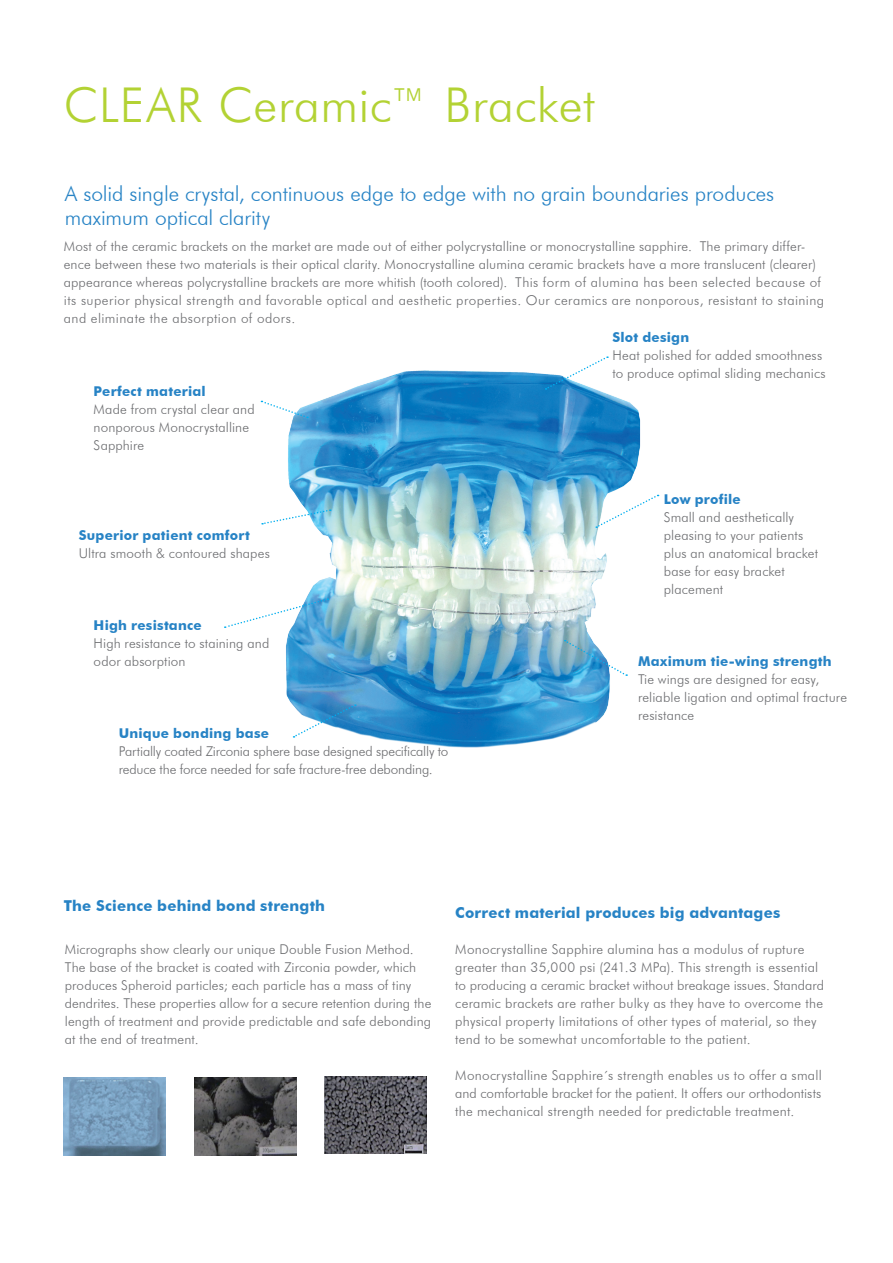
<style>
.page{position:relative;width:893px;height:1263px;background:#fff}
.page>*{position:absolute;margin:0;border:0;box-sizing:border-box;transform-origin:0 0}
.t1{font:300 48px "Futura BT";color:#b3d234}
.t2{font:300 21px/24px "Futura BT";letter-spacing:-.005em;color:#2783c5}
.t3{font:700 15px "Futura BT";letter-spacing:.01em;color:#2783c5}
.t4{font:300 13.5px/18px "Futura BT";letter-spacing:.01em;color:#6c6d70}
.t5{font:700 13.5px "Futura BT";letter-spacing:.015em;color:#2783c5}
.t6{font:300 13.5px/18px "Futura BT";letter-spacing:-.015em;color:#6c6d70}
</style>
<div class="page">
<img style="left:261px;top:371px;width:399px;height:377px">
<svg style="left:293px;top:704px;width:63px;height:34px"></svg>
<svg style="left:261px;top:400px;width:47px;height:18px"></svg>
<svg style="left:545px;top:356px;width:63px;height:34px"></svg>
<svg style="left:595px;top:495px;width:64px;height:33px"></svg>
<svg style="left:564px;top:639px;width:63px;height:37px"></svg>
<svg style="left:224px;top:598px;width:104px;height:31px"></svg>
<svg style="left:262px;top:509px;width:69px;height:16px"></svg>
<img style="left:325px;top:1076px;width:102px;height:78px">
<img style="left:64px;top:1077px;width:102px;height:78px">
<img style="left:194px;top:1077px;width:102px;height:78px">
<h1 class="t1" style="left:64px;top:75px;width:84px">CLEAR</h1>
<h1 class="t1" style="left:218px;top:75px;width:378px">Ceramic™ Bracket</h1>
<h2 class="t2" style="left:65px;top:181px;width:711px">A solid single crystal, continuous edge to edge with no grain boundaries produces maximum optical clarity</h2>
<p class="t4" style="left:64px;top:238px;width:762px">Most of the ceramic brackets on the market are made out of either polycrystalline or monocrystalline sapphire. The primary differ&shy;ence between these two materials is their optical clarity. Monocrystalline alumina ceramic brackets have a more translucent (clearer) appearance whereas polycrystalline brackets are more whitish (tooth colored). This form of alumina has been selected because of its superior physical strength and favorable optical and aesthetic properties. Our ceramics are nonporous, resistant to staining and eliminate the absorption of odors.</p>
<p class="t5" style="left:94px;top:383px;width:114px">Perfect material</p>
<p class="t4" style="left:94px;top:400px;width:163px">Made from crystal clear and nonporous Monocrystalline<br>Sapphire</p>
<p class="t5" style="left:79px;top:527px;width:173px">Superior patient comfort</p>
<p class="t4" style="left:79px;top:544px;width:193px">Ultra smooth &amp; contoured shapes</p>
<p class="t5" style="left:94px;top:617px;width:110px">High resistance</p>
<p class="t4" style="left:94px;top:634px;width:177px">H igh resistance to staining and odor absorption</p>
<p class="t5" style="left:119px;top:725px;width:152px">Unique bonding base</p>
<p class="t6" style="left:119px;top:742px;width:331px">Partially coated Zirconia sphere base designed specifically to reduce the force needed for safe fracture-free debonding.</p>
<p class="t5" style="left:612px;top:329px;width:78px">Slot design</p>
<p class="t4" style="left:612px;top:346px;width:215px">Heat polished for added smoothness to produce optimal sliding mechanics</p>
<p class="t5" style="left:664px;top:491px;width:78px">Low profile</p>
<p class="t4" style="left:664px;top:508px;width:156px">Small and aesthetically pleasing to your patients plus an anatomical bracket base for easy bracket placement</p>
<p class="t5" style="left:638px;top:653px;width:195px">Maximum tie-wing strength</p>
<p class="t4" style="left:638px;top:670px;width:210px">Tie wings are designed for easy, reliable ligation and optimal fracture resistance</p>
<p class="t3" style="left:64px;top:896px;width:263px">The Science behind bond strength</p>
<p class="t4" style="left:65px;top:940px;width:368px">Micrographs show clearly our unique Double Fusion Method.<br>The base of the bracket is coated with Zirconia powder, which produces Spheroid particles; each particle has a mass of tiny dendrites. These properties allow for a secure retention during the length of treatment and provide predictable and safe debonding at the end of treatment.</p>
<p class="t3" style="left:455px;top:904px;width:326px">Correct material produces big advantages</p>
<p class="t4" style="left:455px;top:940px;width:370px">Monocrystalline Sapphire alumina has a modulus of rupture greater than 35,000 psi (241.3 MPa). This strength is essential to producing a ceramic bracket without breakage issues. Standard ceramic brackets are rather bulky as they have to overcome the physical property limitations of other types of material, so they tend to be somewhat uncomfortable to the patient.</p>
<p class="t4" style="left:455px;top:1066px;width:368px;text-align:justify">Monocrystalline Sapphire´s strength enables us to offer a small and comfortable bracket for the patient. It offers our orthodontists the mechanical strength needed for predictable treatment.</p>
</div>
